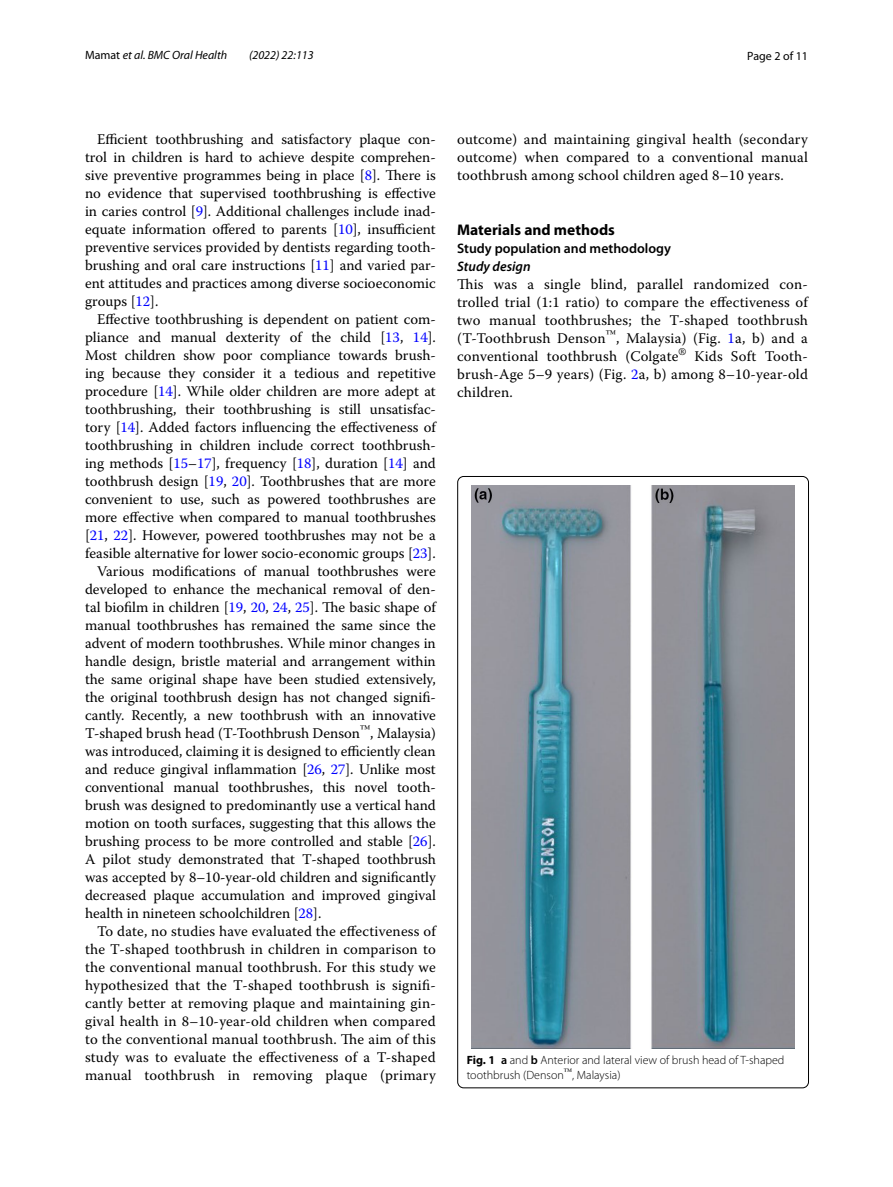
<style>
.page{position:relative;width:893px;height:1187px;background:#fff}
.page>*{position:absolute;margin:0;border:0;box-sizing:border-box;transform-origin:0 0}
.t1{font:700 15.45px "Myriad Pro";color:#000}
.t2{font:14.7px/18px "Warnock Pro";color:#000;text-align:justify}
.t3{font:600 13.8px "Myriad Pro";color:#000}
.t4{font:italic 600 13.8px "Myriad Pro";color:#000}
.t5{font:300 12px/15px "Myriad Pro";color:#000}
.t6{font:italic 12px "Myriad Pro";color:#000}
.t7{font:12px "Myriad Pro";color:#000}
.s1{font-style:normal}
.s2{color:#00f}
.s3{font-weight:700}
.s4{font-weight:600}
</style>
<div class="page">
<img style="left:471px;top:485px;width:324px;height:563px">
<p class="t6" style="left:85px;top:48px;width:144px"><span class="s1">Mamat</span> et al. BMC Oral Health</p>
<p class="t6" style="left:249px;top:48px;width:66px">(2022) 22:113</p>
<p class="t7" style="left:747px;top:48px;width:62px">Page 2 of 11</p>
<p class="t2" style="left:85px;top:130px;width:352px;text-indent:12px">Efficient toothbrushing and satisfactory plaque con&shy;trol in children is hard to achieve despite comprehen&shy;sive preventive programmes being in place [<span class="s2">8</span>]. There is no evidence that supervised toothbrushing is effective in caries control [<span class="s2">9</span>]. Additional challenges include inad&shy;equate information offered to parents [<span class="s2">10</span>], insufficient preventive services provided by dentists regarding tooth&shy;brushing and oral care instructions [<span class="s2">11</span>] and varied par&shy;ent attitudes and practices among diverse socioeconomic groups [<span class="s2">12</span>].</p>
<p class="t2" style="left:97px;top:310px;width:340px">Effective toothbrushing is dependent on patient com-</p>
<p class="t2" style="left:85px;top:328px;width:352px">pliance and manual dexterity of the child [<span class="s2">13</span>, <span class="s2">14</span>].</p>
<p class="t2" style="left:85px;top:346px;width:352px">Most children show poor compliance towards brush-</p>
<p class="t2" style="left:85px;top:364px;width:352px">ing because they consider it a tedious and repetitive</p>
<p class="t2" style="left:85px;top:382px;width:352px">procedure [<span class="s2">14</span>]. While older children are more adept at</p>
<p class="t2" style="left:85px;top:400px;width:352px">toothbrushing, their toothbrushing is still unsatisfac-</p>
<p class="t2" style="left:85px;top:418px;width:352px">tory [<span class="s2">14</span>]. Added factors influencing the effectiveness of</p>
<p class="t2" style="left:85px;top:436px;width:352px">toothbrushing in children include correct toothbrush-</p>
<p class="t2" style="left:85px;top:454px;width:352px">ing methods [<span class="s2">15</span>–<span class="s2">17</span>], frequency [<span class="s2">18</span>], duration [<span class="s2">14</span>] and</p>
<p class="t2" style="left:85px;top:472px;width:352px">toothbrush design [<span class="s2">19</span>, <span class="s2">20</span>]. Toothbrushes that are more</p>
<p class="t2" style="left:85px;top:490px;width:352px">convenient to use, such as powered toothbrushes are</p>
<p class="t2" style="left:85px;top:508px;width:352px">more effective when compared to manual toothbrushes</p>
<p class="t2" style="left:85px;top:526px;width:352px">[<span class="s2">21</span>, <span class="s2">22</span>]. However, powered toothbrushes may not be a</p>
<p class="t2" style="left:85px;top:544px;width:352px">feasible alternative for lower socio-economic groups [<span class="s2">23</span>].</p>
<p class="t2" style="left:97px;top:562px;width:340px">Various modifications of manual toothbrushes were</p>
<p class="t2" style="left:85px;top:580px;width:352px">developed to enhance the mechanical removal of den-</p>
<p class="t2" style="left:85px;top:598px;width:352px">tal biofilm in children [<span class="s2">19</span>, <span class="s2">20</span>, <span class="s2">24</span>, <span class="s2">25</span>]. The basic shape of</p>
<p class="t2" style="left:85px;top:616px;width:352px">manual toothbrushes has remained the same since the</p>
<p class="t2" style="left:85px;top:634px;width:352px">advent of modern toothbrushes. While minor changes in</p>
<p class="t2" style="left:85px;top:652px;width:352px">handle design, bristle material and arrangement within</p>
<p class="t2" style="left:85px;top:670px;width:352px">the same original shape have been studied extensively,</p>
<p class="t2" style="left:85px;top:688px;width:352px">the original toothbrush design has not changed signifi-</p>
<p class="t2" style="left:85px;top:706px;width:352px">cantly. Recently, a new toothbrush with an innovative</p>
<p class="t2" style="left:85px;top:724px;width:352px">T-shaped brush head (T-Toothbrush Denson<sup>™</sup>, Malaysia)</p>
<p class="t2" style="left:85px;top:742px;width:352px">was introduced, claiming it is designed to efficiently clean</p>
<p class="t2" style="left:85px;top:760px;width:352px">and reduce gingival inflammation [<span class="s2">26</span>, <span class="s2">27</span>]. Unlike most</p>
<p class="t2" style="left:85px;top:778px;width:352px">conventional manual toothbrushes, this novel tooth-</p>
<p class="t2" style="left:85px;top:796px;width:352px">brush was designed to predominantly use a vertical hand</p>
<p class="t2" style="left:85px;top:814px;width:352px">motion on tooth surfaces, suggesting that this allows the</p>
<p class="t2" style="left:85px;top:832px;width:352px">brushing process to be more controlled and stable [<span class="s2">26</span>].</p>
<p class="t2" style="left:85px;top:850px;width:352px">A pilot study demonstrated that T-shaped toothbrush</p>
<p class="t2" style="left:85px;top:868px;width:352px">was accepted by 8–10-year-old children and significantly</p>
<p class="t2" style="left:85px;top:886px;width:352px">decreased plaque accumulation and improved gingival</p>
<p class="t2" style="left:85px;top:904px;width:238px">health in nineteen schoolchildren [<span class="s2">28</span>].</p>
<p class="t2" style="left:97px;top:922px;width:340px">To date, no studies have evaluated the effectiveness of</p>
<p class="t2" style="left:85px;top:940px;width:352px">the T-shaped toothbrush in children in comparison to</p>
<p class="t2" style="left:85px;top:958px;width:352px">the conventional manual toothbrush. For this study we</p>
<p class="t2" style="left:85px;top:976px;width:352px">hypothesized that the T-shaped toothbrush is signifi-</p>
<p class="t2" style="left:85px;top:994px;width:352px">cantly better at removing plaque and maintaining gin-</p>
<p class="t2" style="left:85px;top:1012px;width:352px">gival health in 8–10-year-old children when compared</p>
<p class="t2" style="left:85px;top:1030px;width:352px">to the conventional manual toothbrush. The aim of this</p>
<p class="t2" style="left:85px;top:1048px;width:352px">study was to evaluate the effectiveness of a T-shaped</p>
<p class="t2" style="left:85px;top:1066px;width:352px">manual toothbrush in removing plaque (primary</p>
<p class="t2" style="left:457px;top:130px;width:352px">outcome) and maintaining gingival health (secondary outcome) when compared to a conventional manual toothbrush among school children aged 8–10 years.</p>
<p class="t1" style="left:457px;top:219px;width:159px">Materials and methods</p>
<p class="t3" style="left:457px;top:239px;width:215px">Study population and methodology</p>
<p class="t4" style="left:457px;top:257px;width:75px">Study design</p>
<p class="t2" style="left:457px;top:274px;width:352px">This was a single blind, parallel randomized con&shy;trolled trial (1:1 ratio) to compare the effectiveness of two manual toothbrushes; the T-shaped toothbrush (T-Toothbrush Denson<sup>™</sup>, Malaysia) (Fig. <span class="s2">1</span>a, b) and a conventional toothbrush (Colgate<sup>®</sup> Kids Soft Tooth&shy;brush-Age 5–9 years) (Fig. <span class="s2">2</span>a, b) among 8–10-year-old children.</p>
<p class="t5" style="left:467px;top:1052px;width:319px"><span class="s3">Fig. 1</span> <span class="s4">a</span> and <span class="s4">b</span> Anterior and lateral view of brush head of T-shaped toothbrush (Denson<sup>™</sup>, Malaysia)</p>
</div>
